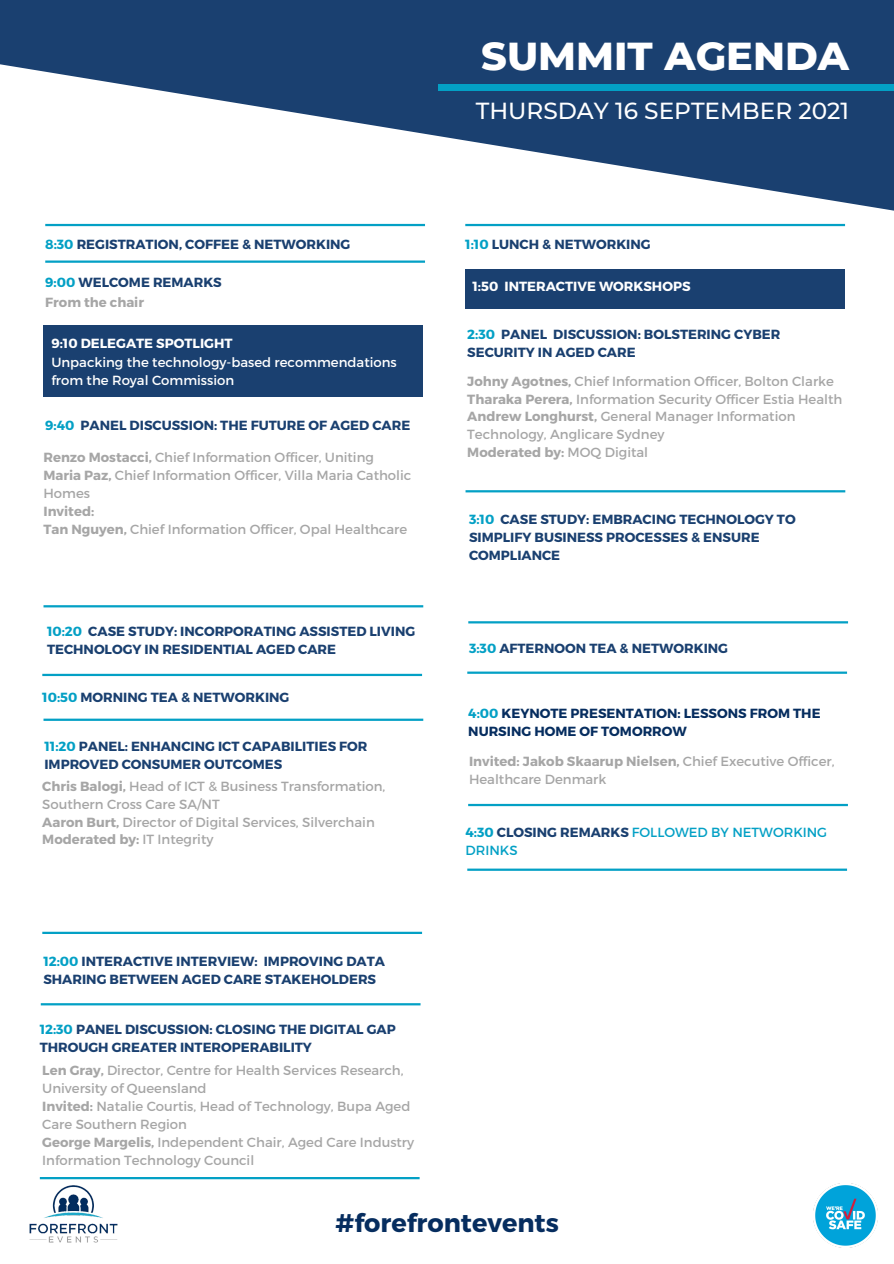
<style>
.page{position:relative;width:894px;height:1264px;background:#fff}
.page>*{position:absolute;margin:0;border:0;box-sizing:border-box;transform-origin:0 0}
.t1{font:800 39.75px "Montserrat";color:#fff}
.t2{font:700 25.5px "Montserrat";color:#062d5f}
.t3{font:500 23.25px "Montserrat";color:#fff}
.t4{font:13.2px/18px "Montserrat";color:#a6a6a6}
.t5{font:700 13.2px/18px "Montserrat";color:#1a4070}
.t6{font:700 13.2px "Montserrat";color:#a6a6a6}
.t7{font:13.2px/18px "Montserrat";color:#fff}
.t8{font:700 13.2px/18px "Montserrat";color:#062d5f}
.t9{font:700 13.2px "Montserrat";color:#fff}
.t10{font:13.2px/18px "Montserrat";color:#03a0c5}
.s1{color:#03a0c5}
.s2{font-weight:700}
.s3{font-weight:400}
.s4{font-weight:700;color:#1a4070}
</style>
<div class="page">
<svg style="left:0;top:0;width:893px;height:227px;fill:#1a4070"></svg>
<div style="left:437px;top:85px;width:456px;height:5px;background:#03a0c5"></div>
<img style="left:813px;top:1183px;width:64px;height:64px">
<img style="left:29px;top:1177px;width:93px;height:66px">
<hr style="left:43px;top:605px;width:380px;height:2px;background:#03a0c5">
<hr style="left:42px;top:673px;width:380px;height:3px;background:#03a0c5">
<hr style="left:43px;top:718px;width:380px;height:3px;background:#03a0c5">
<hr style="left:42px;top:931px;width:380px;height:3px;background:#03a0c5">
<hr style="left:40px;top:1176px;width:379px;height:3px;background:#03a0c5">
<hr style="left:468px;top:803px;width:379px;height:3px;background:#03a0c5">
<hr style="left:467px;top:868px;width:379px;height:2px;background:#03a0c5">
<div style="left:43px;top:325px;width:380px;height:71px;background:#1a4070"></div>
<div style="left:465px;top:269px;width:380px;height:39px;background:#1a4070"></div>
<hr style="left:467px;top:671px;width:379px;height:2px;background:#03a0c5">
<hr style="left:465px;top:490px;width:380px;height:2px;background:#03a0c5">
<hr style="left:45px;top:260px;width:380px;height:3px;background:#03a0c5">
<hr style="left:45px;top:224px;width:380px;height:2px;background:#03a0c5">
<hr style="left:465px;top:224px;width:379px;height:2px;background:#03a0c5">
<hr style="left:468px;top:621px;width:379px;height:2px;background:#03a0c5">
<hr style="left:41px;top:1003px;width:379px;height:2px;background:#03a0c5">
<p class="t5" style="left:45px;top:235px;width:306px"><span class="s1">8:30</span> REGISTRATION, COFFEE &amp; NETWORKING</p>
<p class="t5" style="left:45px;top:272px;width:178px"><span class="s1">9:00</span> WELCOME REMARKS</p>
<p class="t6" style="left:45px;top:293px;width:100px">From the chair</p>
<p class="t9" style="left:51px;top:334px;width:183px">9:10 DELEGATE SPOTLIGHT</p>
<p class="t7" style="left:51px;top:353px;width:347px">Unpacking the technology-based recommendations from the Royal Commission</p>
<p class="t5" style="left:45px;top:415px;width:366px"><span class="s1">9:40</span> PANEL DISCUSSION: THE FUTURE OF AGED CARE</p>
<p class="t4" style="left:43px;top:447px;width:332px"><span class="s2">Renzo Mostacci,</span> Chief Information Officer, Uniting</p>
<p class="t4" style="left:43px;top:465px;width:369px"><span class="s2">Maria Paz,</span> Chief Information Officer, Villa Maria Catholic<br>Homes</p>
<p class="t6" style="left:43px;top:502px;width:52px">Invited:</p>
<p class="t4" style="left:43px;top:519px;width:365px"><span class="s2">Tan Nguyen,</span> Chief Information Officer, Opal Healthcare</p>
<p class="t5" style="left:47px;top:621px;width:370px"><span class="s1">10:20</span> CASE STUDY: INCORPORATING ASSISTED LIVING<br>TECHNOLOGY IN RESIDENTIAL AGED CARE</p>
<p class="t5" style="left:42px;top:687px;width:248px"><span class="s1">10:50</span> MORNING TEA &amp; NETWORKING</p>
<p class="t5" style="left:44px;top:736px;width:324px"><span class="s1">11:20</span> PANEL: ENHANCING ICT CAPABILITIES FOR<br>IMPROVED CONSUMER OUTCOMES</p>
<p class="t4" style="left:42px;top:777px;width:344px"><span class="s2">Chris Balogi,</span> Head of ICT &amp; Business Transformation,<br>Southern Cross Care SA/NT</p>
<p class="t4" style="left:42px;top:812px;width:334px"><span class="s2">Aaron Burt,</span> Director of Digital Services, Silverchain</p>
<p class="t6" style="left:42px;top:831px;width:173px">Moderated by: <span class="s3">IT Integrity</span></p>
<p class="t5" style="left:43px;top:951px;width:343px"><span class="s1">12:00</span> INTERACTIVE INTERVIEW: IMPROVING DATA<br>SHARING BETWEEN AGED CARE STAKEHOLDERS</p>
<p class="t5" style="left:40px;top:1019px;width:357px"><span class="s1">12:30</span> PANEL DISCUSSION: CLOSING THE DIGITAL GAP<br>THROUGH GREATER INTEROPERABILITY</p>
<p class="t4" style="left:42px;top:1060px;width:363px"><span class="s2">Len Gray,</span> Director, Centre for Health Services Research,<br>University of Queensland</p>
<p class="t4" style="left:42px;top:1096px;width:369px"><span class="s2">Invited:</span> Natalie Courtis, Head of Technology, Bupa Aged<br>Care Southern Region</p>
<p class="t4" style="left:42px;top:1132px;width:373px"><span class="s2">George Margelis,</span> Independent Chair, Aged Care Industry<br>Information Technology Council</p>
<p class="t1" style="left:481px;top:32px;width:369px">SUMMIT AGENDA</p>
<p class="t3" style="left:475px;top:97px;width:375px">THURSDAY 16 SEPTEMBER 2021</p>
<p class="t5" style="left:465px;top:235px;width:187px"><span class="s1">1:10</span> LUNCH &amp; NETWORKING</p>
<p class="t9" style="left:472px;top:278px;width:219px">1:50 INTERACTIVE WORKSHOPS</p>
<p class="t5" style="left:467px;top:324px;width:314px"><span class="s1">2:30</span> PANEL DISCUSSION: BOLSTERING CYBER<br>SECURITY IN AGED CARE</p>
<p class="t4" style="left:467px;top:371px;width:368px"><span class="s2">Johny Agotnes,</span> Chief Information Officer, Bolton Clarke</p>
<p class="t4" style="left:467px;top:389px;width:376px"><span class="s2">Tharaka Perera,</span> Information Security Officer Estia Health</p>
<p class="t4" style="left:467px;top:407px;width:329px"><span class="s2">Andrew Longhurst,</span> General Manager Information<br>Technology, Anglicare Sydney</p>
<p class="t6" style="left:467px;top:443px;width:182px">Moderated by: <span class="s3">MOQ Digital</span></p>
<p class="t5" style="left:469px;top:509px;width:328px"><span class="s1">3:10</span> CASE STUDY: EMBRACING TECHNOLOGY TO<br>SIMPLIFY BUSINESS PROCESSES &amp; ENSURE<br>COMPLIANCE</p>
<p class="t5" style="left:469px;top:639px;width:260px"><span class="s1">3:30</span> AFTERNOON TEA &amp; NETWORKING</p>
<p class="t8" style="left:468px;top:703px;width:354px"><span class="s1">4:00</span> KEYNOTE PRESENTATION: LESSONS FROM THE<br>NURSING HOME OF TOMORROW</p>
<p class="t4" style="left:469px;top:751px;width:367px"><span class="s2">Invited: Jakob Skaarup Nielsen,</span> Chief Executive Officer,<br>Healthcare Denmark</p>
<p class="t10" style="left:465px;top:822px;width:363px"><span class="s2">4:30</span> <span class="s4">CLOSING REMARKS</span> FOLLOWED BY NETWORKING<br>DRINKS</p>
<p class="t2" style="left:335px;top:1206px;width:224px">#forefrontevents</p>
</div>
